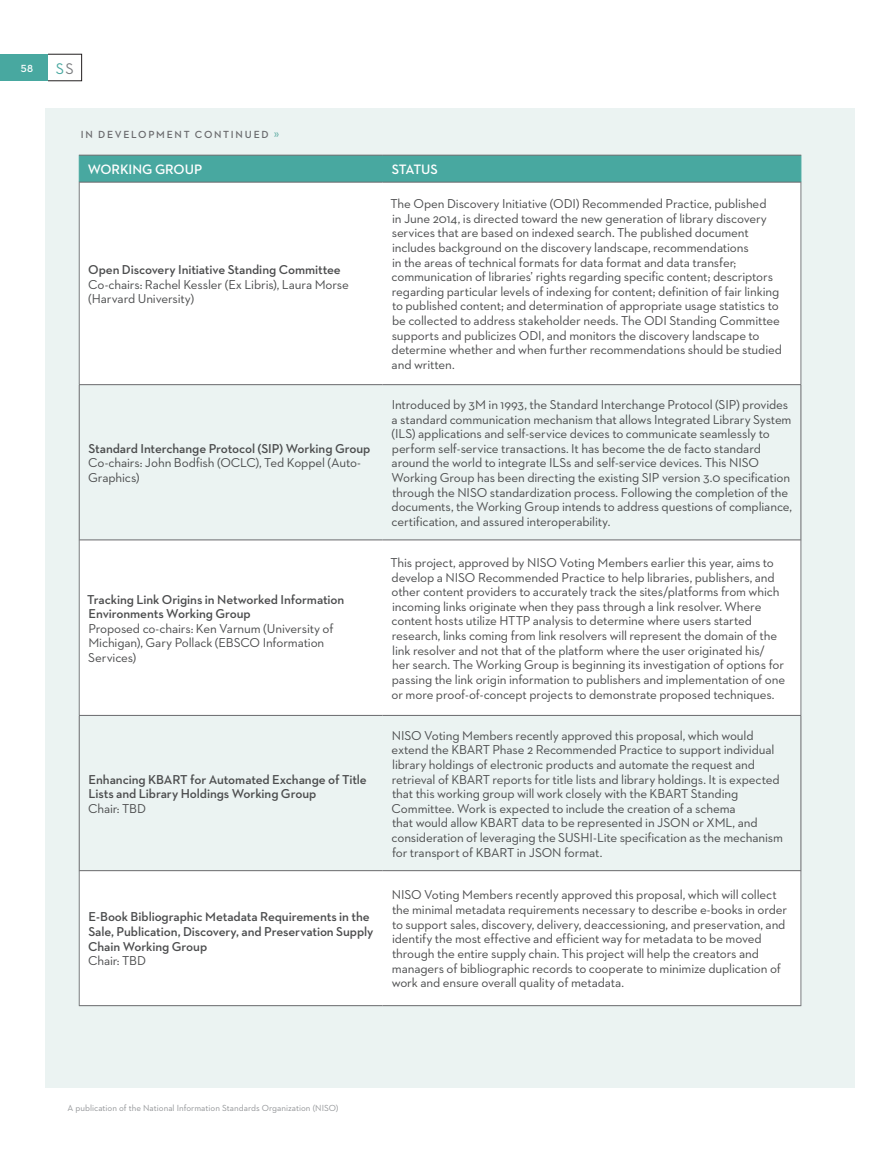
<style>
.page{position:relative;width:891px;height:1161px;background:#fff}
.page>*{position:absolute;margin:0;border:0;box-sizing:border-box;transform-origin:0 0}
.t1{font:15.75px "Neutraface 2 Text";color:#48a8a0}
.standards_working_gr{font:600 13.8px "Neutraface 2 Text";letter-spacing:-.005em;color:#fff}
.standards_chart_body{font:13.2px/14.7px "Neutraface 2 Text";letter-spacing:-.01em;color:#4b4c4d}
.standards_chart_body-2{font:600 13.2px/14.7px "Neutraface 2 Text";letter-spacing:-.005em;color:#4b4c4d}
.standards_body_copy{font:600 10.5px "Neutraface 2 Text";letter-spacing:.155em;color:#69696c}
.t2{font:600 10.5px "Neutraface 2 Text";color:#fff}
.t3{font:9px "Neutraface 2 Text";color:#939598}
.s1{color:#7a7c7f}
.s2{font-weight:400;font-size:13.8px;color:#6bb2aa}
</style>
<div class="page">
<div style="left:0;top:54px;width:48px;height:27px;background:#48a8a0"></div>
<div style="left:45px;top:108px;width:810px;height:980px;background:#ebf3f2"></div>
<div style="left:80px;top:183px;width:721px;height:822px;background:#fff"></div>
<svg style="left:80px;top:385px;width:721px;height:485px"></svg>
<div style="left:79px;top:155px;width:723px;height:27px;background:#48a8a0"></div>
<hr style="left:79px;top:182px;width:1px;height:202px;background:#7a7c7f">
<hr style="left:79px;top:540px;width:1px;height:175px;background:#7a7c7f">
<hr style="left:79px;top:871px;width:1px;height:134px;background:#7a7c7f">
<hr style="left:801px;top:182px;width:1px;height:202px;background:#7a7c7f">
<hr style="left:801px;top:540px;width:1px;height:175px;background:#7a7c7f">
<hr style="left:801px;top:871px;width:1px;height:134px;background:#7a7c7f">
<hr style="left:79px;top:182px;width:304px;height:1px;background:#69696c">
<hr style="left:383px;top:182px;width:418px;height:1px;background:#69696c">
<hr style="left:383px;top:384px;width:418px;height:1px;background:#69696c">
<hr style="left:801px;top:385px;width:1px;height:155px;background:#69696c">
<hr style="left:383px;top:540px;width:418px;height:1px;background:#69696c">
<hr style="left:383px;top:715px;width:418px;height:1px;background:#69696c">
<hr style="left:801px;top:716px;width:1px;height:154px;background:#69696c">
<hr style="left:383px;top:870px;width:418px;height:1px;background:#69696c">
<hr style="left:383px;top:1005px;width:418px;height:1px;background:#69696c">
<hr style="left:79px;top:385px;width:1px;height:155px;background:#69696c">
<hr style="left:79px;top:384px;width:304px;height:1px;background:#69696c">
<hr style="left:79px;top:540px;width:304px;height:1px;background:#69696c">
<hr style="left:79px;top:716px;width:1px;height:154px;background:#69696c">
<hr style="left:79px;top:715px;width:304px;height:1px;background:#69696c">
<hr style="left:79px;top:870px;width:304px;height:1px;background:#69696c">
<hr style="left:79px;top:1005px;width:304px;height:1px;background:#69696c">
<hr style="left:79px;top:155px;width:304px;height:1px;background:#69696c">
<hr style="left:383px;top:155px;width:418px;height:1px;background:#69696c">
<p class="t2" style="left:21px;top:61px;width:14px">58</p>
<p class="t1" style="left:56px;top:58px;width:20px">S<span class="s1">S</span></p>
<p class="standards_body_copy" style="left:81px;top:128px;width:200px">IN DEVELOPMENT CONTINUED <span class="s2">»</span></p>
<p class="standards_working_gr" style="left:88px;top:161px;width:116px">WORKING GROUP</p>
<p class="standards_working_gr" style="left:392px;top:161px;width:48px">STATUS</p>
<p class="standards_chart_body-2" style="left:88px;top:262px;width:254px">Open Discovery Initiative Standing Committee</p>
<p class="standards_chart_body" style="left:88px;top:277px;width:262px">Co-chairs: Rachel Kessler (Ex Libris), Laura Morse (Harvard University)</p>
<p class="standards_chart_body-2" style="left:88px;top:441px;width:284px">Standard Interchange Protocol (SIP) Working Group</p>
<p class="standards_chart_body" style="left:88px;top:455px;width:274px">Co-chairs: John Bodfish (OCLC), Ted Koppel (Auto-<br>Graphics)</p>
<p class="standards_chart_body-2" style="left:87px;top:592px;width:259px">Tracking Link Origins in Networked Information<br>Environments Working Group</p>
<p class="standards_chart_body" style="left:88px;top:621px;width:247px">Proposed co-chairs: Ken Varnum (University of<br>Michigan), Gary Pollack (EBSCO Information<br>Services)</p>
<p class="standards_chart_body-2" style="left:89px;top:772px;width:280px">Enhancing KBART for Automated Exchange of Title<br>Lists and Library Holdings Working Group</p>
<p class="standards_chart_body" style="left:88px;top:801px;width:59px">Chair: TBD</p>
<p class="standards_chart_body-2" style="left:88px;top:909px;width:287px">E-Book Bibliographic Metadata Requirements in the<br>Sale, Publication, Discovery, and Preservation Supply<br>Chain Working Group</p>
<p class="standards_chart_body" style="left:88px;top:953px;width:59px">Chair: TBD</p>
<p class="standards_chart_body" style="left:390px;top:196px;width:393px">The Open Discovery Initiative (ODI) Recommended Practice, published<br>in June 2014, is directed toward the new generation of library discovery services that are based on indexed search. The published document includes background on the discovery landscape, recommendations<br>in the areas of technical formats for data format and data transfer; communication of libraries’ rights regarding specific content; descriptors regarding particular levels of indexing for content; definition of fair linking to published content; and determination of appropriate usage statistics to be collected to address stakeholder needs. The ODI Standing Committee supports and publicizes ODI, and monitors the discovery landscape to determine whether and when further recommendations should be studied and written.</p>
<p class="standards_chart_body" style="left:391px;top:397px;width:402px">Introduced by 3M in 1993, the Standard Interchange Protocol (SIP) provides a standard communication mechanism that allows Integrated Library System (ILS) applications and self-service devices to communicate seamlessly to perform self-service transactions. It has become the de facto standard around the world to integrate ILSs and self-service devices. This NISO Working Group has been directing the existing SIP version 3.0 specification through the NISO standardization process. Following the completion of the documents, the Working Group intends to address questions of compliance, certification, and assured interoperability.</p>
<p class="standards_chart_body" style="left:390px;top:555px;width:396px">This project, approved by NISO Voting Members earlier this year, aims to develop a NISO Recommended Practice to help libraries, publishers, and other content providers to accurately track the sites/platforms from which incoming links originate when they pass through a link resolver. Where content hosts utilize HTTP analysis to determine where users started research, links coming from link resolvers will represent the domain of the link resolver and not that of the platform where the user originated his/<br>her search. The Working Group is beginning its investigation of options for passing the link origin information to publishers and implementation of one or more proof-of-concept projects to demonstrate proposed techniques.</p>
<p class="standards_chart_body" style="left:392px;top:728px;width:393px">NISO Voting Members recently approved this proposal, which would extend the KBART Phase 2 Recommended Practice to support individual library holdings of electronic products and automate the request and retrieval of KBART reports for title lists and library holdings. It is expected that this working group will work closely with the KBART Standing Committee. Work is expected to include the creation of a schema<br>that would allow KBART data to be represented in JSON or XML, and consideration of leveraging the SUSHI-Lite specification as the mechanism for transport of KBART in JSON format.</p>
<p class="standards_chart_body" style="left:392px;top:887px;width:397px">NISO Voting Members recently approved this proposal, which will collect the minimal metadata requirements necessary to describe e-books in order to support sales, discovery, delivery, deaccessioning, and preservation, and identify the most effective and efficient way for metadata to be moved through the entire supply chain. This project will help the creators and managers of bibliographic records to cooperate to minimize duplication of work and ensure overall quality of metadata.</p>
<p class="t3" style="left:68px;top:1102px;width:273px">A publication of the National Information Standards Organization (NISO)</p>
</div>
